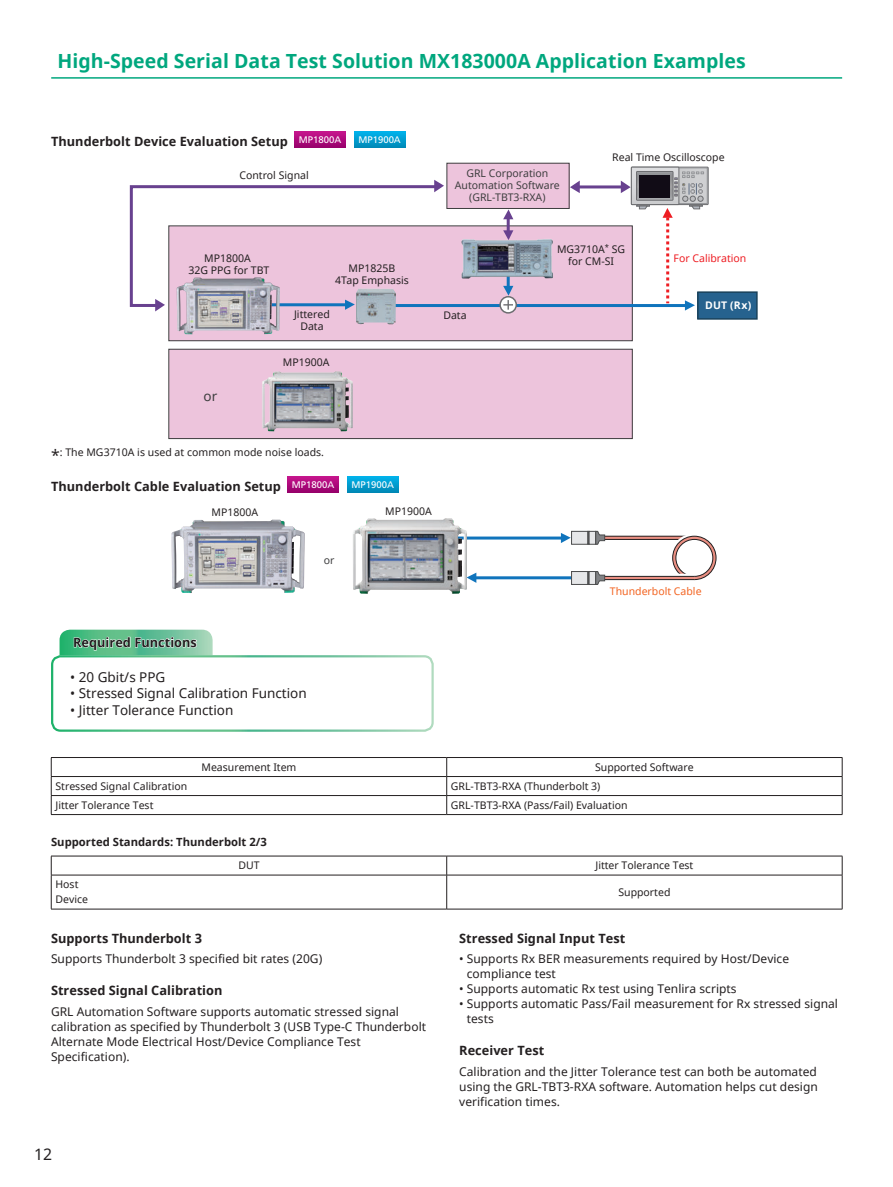
<style>
.page{position:relative;width:893px;height:1187px;background:#fff}
.page>*{position:absolute;margin:0;border:0;box-sizing:border-box;transform-origin:0 0}
.t1{font:700 19.5px "Noto Sans";letter-spacing:.005em;color:#00a77e}
.t2{font:15.75px "Noto Sans";color:#231f20}
.t3{font:13.5px "Noto Sans";color:#231f20}
.t4{font:13.5px "Noto Sans";color:#3e3e3f}
.t5{font:700 12.75px "Noto Sans";letter-spacing:.005em;color:#231f20}
.t6{font:12px/15px "Noto Sans";letter-spacing:.005em;color:#231f20}
.t7{font:700 11.25px "Noto Sans";letter-spacing:.005em;color:#231f20}
.t8{font:10.5px/12px "Noto Sans";color:#231f20;text-align:center}
.t9{font:10.5px/12px "Noto Sans";color:#3e3e3f;text-align:center}
.t10{font:10.5px "Noto Sans";color:#f36421}
.t11{font:10.5px "Noto Sans";color:#ee1d23}
.t12{font:700 10.5px "Noto Sans";color:#fff}
.t13{font:9.6px "Frutiger LT Std";color:#fff}
.s1{font-size:15.75px}
</style>
<div class="page">
<svg style="left:354px;top:132px;width:51px;height:16px"></svg>
<svg style="left:295px;top:132px;width:51px;height:16px"></svg>
<svg style="left:347px;top:476px;width:51px;height:16px"></svg>
<svg style="left:288px;top:476px;width:51px;height:16px"></svg>
<div style="left:169px;top:226px;width:463px;height:115px;background:#edc4dc"></div>
<div style="left:168px;top:225px;width:465px;height:116px;border:1px solid #3e3e3f"></div>
<div style="left:169px;top:349px;width:463px;height:89px;background:#edc4dc"></div>
<div style="left:168px;top:349px;width:465px;height:90px;border:1px solid #3e3e3f"></div>
<hr style="left:395px;top:304px;width:290px;height:3px;background:#1074bc">
<hr style="left:507px;top:271px;width:3px;height:20px;background:#1074bc">
<svg style="left:503px;top:230px;width:10px;height:3px"></svg>
<hr style="left:507px;top:217px;width:3px;height:18px;background:#68418f">
<svg style="left:503px;top:209px;width:10px;height:10px"></svg>
<img style="left:461px;top:233px;width:92px;height:51px">
<svg style="left:500px;top:297px;width:16px;height:16px"></svg>
<div style="left:499px;top:296px;width:18px;height:17px;border:2px solid #6c6d70;border-radius:50%"></div>
<svg style="left:503px;top:286px;width:10px;height:23px"></svg>
<svg style="left:570px;top:180px;width:10px;height:13px"></svg>
<hr style="left:578px;top:185px;width:45px;height:3px;background:#68418f">
<div style="left:447px;top:163px;width:122px;height:45px;background:#edc4dc"></div>
<div style="left:446px;top:163px;width:123px;height:46px;border:1px solid #3e3e3f"></div>
<div style="left:698px;top:292px;width:59px;height:27px;background:#26628e"></div>
<div style="left:697px;top:291px;width:61px;height:28px;border:1px solid #1a4159"></div>
<svg style="left:621px;top:167px;width:87px;height:143px"></svg>
<svg style="left:129px;top:180px;width:315px;height:131px"></svg>
<img style="left:177px;top:277px;width:103px;height:57px">
<img style="left:356px;top:288px;width:40px;height:36px">
<img style="left:262px;top:371px;width:91px;height:60px">
<svg style="left:467px;top:573px;width:9px;height:10px"></svg>
<hr style="left:476px;top:576px;width:102px;height:3px;background:#1074bc">
<svg style="left:561px;top:533px;width:10px;height:10px"></svg>
<hr style="left:447px;top:536px;width:114px;height:3px;background:#1074bc">
<img style="left:171px;top:519px;width:134px;height:74px">
<div style="left:580px;top:536px;width:115px;height:3px;border:1px solid #231f20"></div>
<div style="left:572px;top:531px;width:16px;height:13px;background:#e6e7e9"></div>
<div style="left:571px;top:531px;width:17px;height:13px;border:1px solid #4b4c4d"></div>
<svg style="left:588px;top:531px;width:1px;height:13px"></svg>
<div style="left:589px;top:531px;width:7px;height:13px;background:#e6e7e9"></div>
<svg style="left:595px;top:531px;width:10px;height:13px"></svg>
<div style="left:670px;top:533px;width:49px;height:49px;border:9px solid #fff;border-radius:50%"></div>
<svg style="left:672px;top:535px;width:44px;height:45px"></svg>
<svg style="left:605px;top:573px;width:89px;height:9px"></svg>
<div style="left:580px;top:576px;width:115px;height:3px;background:#ea8f82;border:1px solid #231f20"></div>
<div style="left:572px;top:571px;width:16px;height:13px;background:#e6e7e9"></div>
<div style="left:571px;top:571px;width:17px;height:13px;border:1px solid #4b4c4d"></div>
<svg style="left:588px;top:571px;width:1px;height:13px"></svg>
<div style="left:589px;top:571px;width:7px;height:13px;background:#e6e7e9"></div>
<div style="left:589px;top:571px;width:7px;height:13px;border:1px solid #4b4c4d"></div>
<svg style="left:595px;top:571px;width:10px;height:14px"></svg>
<img style="left:353px;top:518px;width:114px;height:75px">
<hr style="left:51px;top:77px;width:791px;height:2px;background:#00a77e">
<svg style="left:60px;top:629px;width:153px;height:26px;background:#80cca6"></svg>
<div style="left:51px;top:655px;width:383px;height:76px;border:2px solid #fff;border-radius:9px"></div>
<hr style="left:51px;top:776px;width:396px;height:1px;background:#231f20">
<hr style="left:447px;top:776px;width:395px;height:1px;background:#231f20">
<svg style="left:446px;top:758px;width:1px;height:56px"></svg>
<hr style="left:51px;top:757px;width:396px;height:1px;background:#231f20">
<hr style="left:447px;top:757px;width:395px;height:1px;background:#231f20">
<hr style="left:51px;top:795px;width:396px;height:1px;background:#231f20">
<svg style="left:51px;top:758px;width:1px;height:56px"></svg>
<hr style="left:447px;top:795px;width:395px;height:1px;background:#231f20">
<svg style="left:842px;top:757px;width:1px;height:57px"></svg>
<hr style="left:51px;top:814px;width:396px;height:1px;background:#231f20">
<hr style="left:447px;top:814px;width:395px;height:1px;background:#231f20">
<svg style="left:446px;top:856px;width:1px;height:18px"></svg>
<hr style="left:51px;top:855px;width:396px;height:1px;background:#231f20">
<svg style="left:51px;top:856px;width:1px;height:18px"></svg>
<hr style="left:447px;top:855px;width:395px;height:1px;background:#231f20">
<svg style="left:842px;top:856px;width:1px;height:18px"></svg>
<hr style="left:51px;top:874px;width:396px;height:1px;background:#231f20">
<hr style="left:51px;top:875px;width:1px;height:33px;background:#231f20">
<hr style="left:51px;top:908px;width:396px;height:1px;background:#231f20">
<hr style="left:447px;top:874px;width:395px;height:1px;background:#231f20">
<hr style="left:446px;top:875px;width:1px;height:33px;background:#231f20">
<hr style="left:842px;top:875px;width:1px;height:33px;background:#231f20">
<hr style="left:447px;top:908px;width:395px;height:1px;background:#231f20">
<h1 class="t1" style="left:58px;top:47px;width:690px">High-Speed Serial Data Test Solution MX183000A Application Examples</h1>
<p class="t5" style="left:51px;top:132px;width:292px">Thunderbolt Device Evaluation Setup <sup>MP1800A</sup></p>
<p class="t13" style="left:358px;top:134px;width:44px">MP1900A</p>
<p class="t8" style="left:239px;top:169px;width:71px">Control Signal</p>
<p class="t8" style="left:188px;top:252px;width:82px">MP1800A<br>32G PPG for TBT</p>
<p class="t8" style="left:335px;top:262px;width:75px">MP1825B<br>4Tap Emphasis</p>
<p class="t8" style="left:294px;top:307px;width:37px">Jittered<br>Data</p>
<p class="t8" style="left:283px;top:356px;width:48px">MP1900A</p>
<p class="t4" style="left:203px;top:386px;width:15px">or</p>
<p class="t9" style="left:455px;top:167px;width:106px">GRL Corporation<br>Automation Software (GRL-TBT3-RXA)</p>
<p class="t8" style="left:612px;top:150px;width:114px">Real Time Oscilloscope</p>
<p class="t8" style="left:443px;top:309px;width:25px">Data</p>
<p class="t8" style="left:557px;top:243px;width:70px">MG3710A<sup>*</sup> SG for CM-SI</p>
<p class="t11" style="left:674px;top:250px;width:74px">For Calibration</p>
<p class="t12" style="left:705px;top:298px;width:48px">DUT (Rx)</p>
<p class="t8" style="left:51px;top:445px;width:275px"><span class="s1">*</span>: The MG3710A is used at common mode noise loads.</p>
<p class="t5" style="left:51px;top:477px;width:285px">Thunderbolt Cable Evaluation Setup <sup>MP1800A</sup></p>
<p class="t13" style="left:351px;top:479px;width:44px">MP1900A</p>
<p class="t8" style="left:212px;top:505px;width:48px">MP1800A</p>
<p class="t8" style="left:385px;top:504px;width:48px">MP1900A</p>
<p class="t9" style="left:324px;top:554px;width:12px">or</p>
<p class="t5" style="left:73px;top:633px;width:125px">Required Functions</p>
<p class="t3" style="left:70px;top:667px;width:97px">• 20 Gbit/s PPG</p>
<p class="t3" style="left:70px;top:684px;width:238px">• Stressed Signal Calibration Function</p>
<p class="t3" style="left:70px;top:700px;width:165px">• Jitter Tolerance Function</p>
<p class="t10" style="left:610px;top:584px;width:93px">Thunderbolt Cable</p>
<p class="t8" style="left:201px;top:760px;width:96px">Measurement Item</p>
<p class="t8" style="left:595px;top:760px;width:100px">Supported Software</p>
<p class="t8" style="left:56px;top:779px;width:133px">Stressed Signal Calibration</p>
<p class="t8" style="left:451px;top:779px;width:151px">GRL-TBT3-RXA (Thunderbolt 3)</p>
<p class="t8" style="left:56px;top:798px;width:99px">Jitter Tolerance Test</p>
<p class="t8" style="left:451px;top:798px;width:178px">GRL-TBT3-RXA (Pass/Fail) Evaluation</p>
<p class="t7" style="left:51px;top:833px;width:218px">Supported Standards: Thunderbolt 2/3</p>
<p class="t8" style="left:238px;top:859px;width:23px">DUT</p>
<p class="t8" style="left:595px;top:859px;width:99px">Jitter Tolerance Test</p>
<p class="t8" style="left:56px;top:876px;width:34px;line-height:15px;text-align:left">Host<br>Device</p>
<p class="t8" style="left:618px;top:885px;width:54px">Supported</p>
<p class="t5" style="left:51px;top:928px;width:153px">Supports Thunderbolt 3</p>
<p class="t6" style="left:51px;top:950px;width:273px">Supports Thunderbolt 3 specified bit rates (20G)</p>
<p class="t5" style="left:51px;top:981px;width:173px">Stressed Signal Calibration</p>
<p class="t6" style="left:51px;top:1003px;width:377px">GRL Automation Software supports automatic stressed signal calibration as specified by Thunderbolt 3 (USB Type-C Thunderbolt Alternate Mode Electrical Host/Device Compliance Test Specification).</p>
<h2 class="t2" style="left:34px;top:1143px;width:20px">12</h2>
<p class="t5" style="left:459px;top:928px;width:167px">Stressed Signal Input Test</p>
<p class="t6" style="left:467px;top:950px;width:324px;text-indent:-8px">• Supports Rx BER measurements required by Host/Device compliance test</p>
<p class="t6" style="left:459px;top:980px;width:279px">• Supports automatic Rx test using Tenlira scripts</p>
<p class="t6" style="left:467px;top:995px;width:373px;text-indent:-8px">• Supports automatic Pass/Fail measurement for Rx stressed signal tests</p>
<p class="t5" style="left:459px;top:1041px;width:86px">Receiver Test</p>
<p class="t6" style="left:459px;top:1063px;width:360px;text-align:justify">Calibration and the Jitter Tolerance test can both be automated using the GRL-TBT3-RXA software. Automation helps cut design verification times.</p>
</div>
